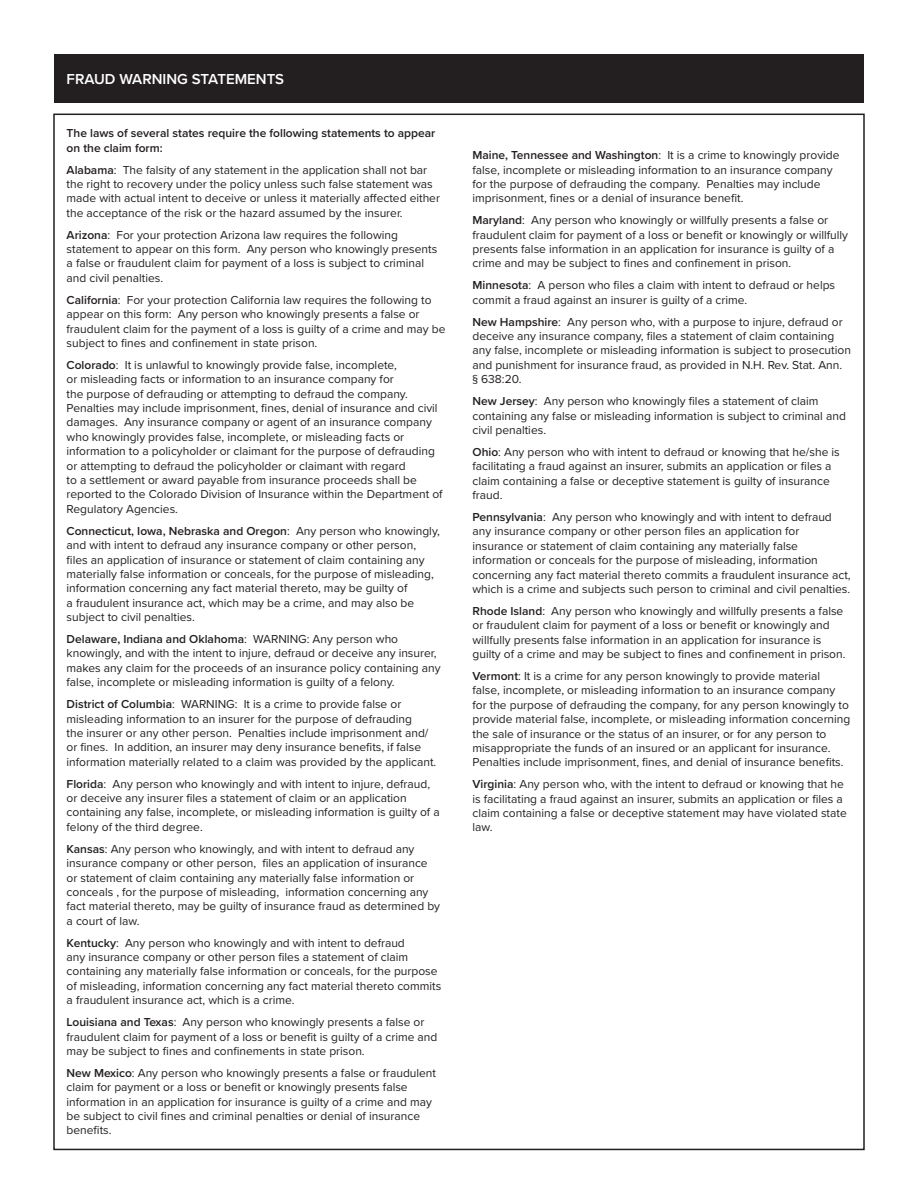
<style>
.page{position:relative;width:918px;height:1188px;background:#fff}
.page>*{position:absolute;margin:0;border:0;box-sizing:border-box;transform-origin:0 0}
.t1{font:600 15px "Proxima Nova";color:#fff}
.Paragraph_Style_1{font:12px/14.4px "Proxima Nova";color:#231f20}
.Paragraph_Style_1-2{font:600 12px/14.4px "Proxima Nova";color:#231f20}
.s1{font-weight:600}
</style>
<div class="page">
<div style="left:54px;top:54px;width:810px;height:49px;background:#231f20"></div>
<p class="t1" style="left:67px;top:68px;width:219px">FRAUD WARNING STATEMENTS</p>
<p class="Paragraph_Style_1-2" style="left:67px;top:126px;width:370px">The laws of several states require the following statements to appear on the claim form:</p>
<p class="Paragraph_Style_1" style="left:67px;top:162px;width:375px"><span class="s1">Alabama</span>: The falsity of any statement in the application shall not bar the right to recovery under the policy unless such false statement was made with actual intent to deceive or unless it materially affected either the acceptance of the risk or the hazard assumed by the insurer.</p>
<p class="Paragraph_Style_1" style="left:67px;top:227px;width:372px"><span class="s1">Arizona</span>: For your protection Arizona law requires the following statement to appear on this form. Any person who knowingly presents a false or fraudulent claim for payment of a loss is subject to criminal and civil penalties.</p>
<p class="Paragraph_Style_1" style="left:67px;top:292px;width:380px"><span class="s1">California</span>: For your protection California law requires the following to appear on this form: Any person who knowingly presents a false or fraudulent claim for the payment of a loss is guilty of a crime and may be subject to fines and confinement in state prison.</p>
<p class="Paragraph_Style_1" style="left:67px;top:357px;width:378px"><span class="s1">Colorado</span>: It is unlawful to knowingly provide false, incomplete,<br>or misleading facts or information to an insurance company for<br>the purpose of defrauding or attempting to defraud the company.<br>Penalties may include imprisonment, fines, denial of insurance and civil damages. Any insurance company or agent of an insurance company who knowingly provides false, incomplete, or misleading facts or information to a policyholder or claimant for the purpose of defrauding or attempting to defraud the policyholder or claimant with regard<br>to a settlement or award payable from insurance proceeds shall be reported to the Colorado Division of Insurance within the Department of Regulatory Agencies.</p>
<p class="Paragraph_Style_1" style="left:67px;top:523px;width:375px"><span class="s1">Connecticut, Iowa, Nebraska and Oregon</span>: Any person who knowingly, and with intent to defraud any insurance company or other person, files an application of insurance or statement of claim containing any materially false information or conceals, for the purpose of misleading, information concerning any fact material thereto, may be guilty of<br>a fraudulent insurance act, which may be a crime, and may also be subject to civil penalties.</p>
<p class="Paragraph_Style_1" style="left:67px;top:631px;width:376px"><span class="s1">Delaware, Indiana and Oklahoma</span>: WARNING: Any person who knowingly, and with the intent to injure, defraud or deceive any insurer, makes any claim for the proceeds of an insurance policy containing any false, incomplete or misleading information is guilty of a felony.</p>
<p class="Paragraph_Style_1" style="left:67px;top:696px;width:371px"><span class="s1">District of Columbia</span>: WARNING: It is a crime to provide false or misleading information to an insurer for the purpose of defrauding<br>the insurer or any other person. Penalties include imprisonment and/ or fines. In addition, an insurer may deny insurance benefits, if false information materially related to a claim was provided by the applicant.</p>
<p class="Paragraph_Style_1" style="left:67px;top:776px;width:375px"><span class="s1">Florida</span>: Any person who knowingly and with intent to injure, defraud, or deceive any insurer files a statement of claim or an application containing any false, incomplete, or misleading information is guilty of a felony of the third degree.</p>
<p class="Paragraph_Style_1" style="left:67px;top:841px;width:375px"><span class="s1">Kansas</span>: Any person who knowingly, and with intent to defraud any insurance company or other person, files an application of insurance or statement of claim containing any materially false information or conceals , for the purpose of misleading, information concerning any fact material thereto, may be guilty of insurance fraud as determined by a court of law.</p>
<p class="Paragraph_Style_1" style="left:67px;top:935px;width:376px"><span class="s1">Kentucky</span>: Any person who knowingly and with intent to defraud<br>any insurance company or other person files a statement of claim containing any materially false information or conceals, for the purpose of misleading, information concerning any fact material thereto commits a fraudulent insurance act, which is a crime.</p>
<p class="Paragraph_Style_1" style="left:67px;top:1014px;width:372px"><span class="s1">Louisiana and Texas</span>: Any person who knowingly presents a false or fraudulent claim for payment of a loss or benefit is guilty of a crime and may be subject to fines and confinements in state prison.</p>
<p class="Paragraph_Style_1" style="left:67px;top:1065px;width:371px"><span class="s1">New Mexico</span>: Any person who knowingly presents a false or fraudulent claim for payment or a loss or benefit or knowingly presents false information in an application for insurance is guilty of a crime and may be subject to civil fines and criminal penalties or denial of insurance benefits.</p>
<p class="Paragraph_Style_1" style="left:472px;top:147px;width:369px"><span class="s1">Maine, Tennessee and Washington</span>: It is a crime to knowingly provide false, incomplete or misleading information to an insurance company for the purpose of defrauding the company. Penalties may include imprisonment, fines or a denial of insurance benefit.</p>
<p class="Paragraph_Style_1" style="left:472px;top:213px;width:377px"><span class="s1">Maryland</span>: Any person who knowingly or willfully presents a false or fraudulent claim for payment of a loss or benefit or knowingly or willfully presents false information in an application for insurance is guilty of a crime and may be subject to fines and confinement in prison.</p>
<p class="Paragraph_Style_1" style="left:472px;top:278px;width:364px"><span class="s1">Minnesota</span>: A person who files a claim with intent to defraud or helps commit a fraud against an insurer is guilty of a crime.</p>
<p class="Paragraph_Style_1" style="left:472px;top:314px;width:380px"><span class="s1">New Hampshire</span>: Any person who, with a purpose to injure, defraud or deceive any insurance company, files a statement of claim containing any false, incomplete or misleading information is subject to prosecution and punishment for insurance fraud, as provided in N.H. Rev. Stat. Ann.<br>§ 638:20.</p>
<p class="Paragraph_Style_1" style="left:472px;top:393px;width:375px"><span class="s1">New Jersey</span>: Any person who knowingly files a statement of claim containing any false or misleading information is subject to criminal and civil penalties.</p>
<p class="Paragraph_Style_1" style="left:472px;top:444px;width:369px"><span class="s1">Ohio</span>: Any person who with intent to defraud or knowing that he/she is facilitating a fraud against an insurer, submits an application or files a claim containing a false or deceptive statement is guilty of insurance fraud.</p>
<p class="Paragraph_Style_1" style="left:472px;top:509px;width:380px"><span class="s1">Pennsylvania</span>: Any person who knowingly and with intent to defraud any insurance company or other person files an application for insurance or statement of claim containing any materially false information or conceals for the purpose of misleading, information concerning any fact material thereto commits a fraudulent insurance act, which is a crime and subjects such person to criminal and civil penalties.</p>
<p class="Paragraph_Style_1" style="left:472px;top:603px;width:375px"><span class="s1">Rhode Island</span>: Any person who knowingly and willfully presents a false or fraudulent claim for payment of a loss or benefit or knowingly and willfully presents false information in an application for insurance is guilty of a crime and may be subject to fines and confinement in prison.</p>
<p class="Paragraph_Style_1" style="left:472px;top:668px;width:379px"><span class="s1">Vermont</span>: It is a crime for any person knowingly to provide material false, incomplete, or misleading information to an insurance company for the purpose of defrauding the company, for any person knowingly to provide material false, incomplete, or misleading information concerning the sale of insurance or the status of an insurer, or for any person to misappropriate the funds of an insured or an applicant for insurance.<br>Penalties include imprisonment, fines, and denial of insurance benefits.</p>
<p class="Paragraph_Style_1" style="left:472px;top:777px;width:376px"><span class="s1">Virginia</span>: Any person who, with the intent to defraud or knowing that he is facilitating a fraud against an insurer, submits an application or files a claim containing a false or deceptive statement may have violated state law.</p>
</div>
